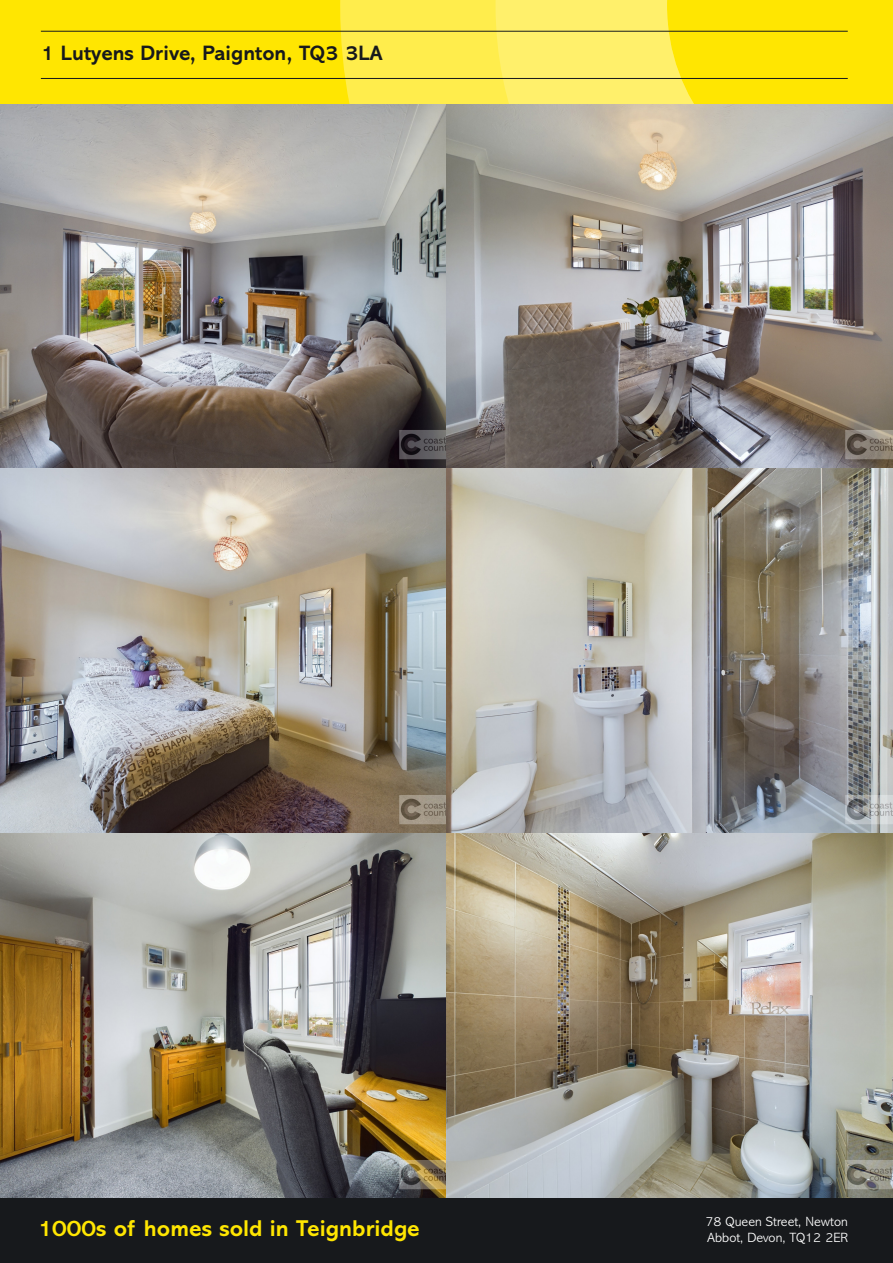
<style>
.page{position:relative;width:893px;height:1263px;background:#fff}
.page>*{position:absolute;margin:0;border:0;box-sizing:border-box;transform-origin:0 0}
.t1{font:700 23.1px "Abadi MT Std";color:#ffe601}
.t2{font:700 21px "Abadi MT Std";color:#17191c}
.t3{font:300 13.5px/16.5px "Abadi MT Std";color:#fff}
</style>
<div class="page">
<img style="left:0;top:103px;width:446px;height:365px">
<img style="left:446px;top:103px;width:447px;height:365px">
<img style="left:0;top:468px;width:446px;height:365px">
<img style="left:0;top:833px;width:446px;height:365px">
<svg style="left:446px;top:468px;width:447px;height:365px;background:#aaa8a3"></svg>
<img style="left:446px;top:833px;width:447px;height:365px">
<div style="left:0;top:0;width:893px;height:103px;background:#ffe601"></div>
<div style="left:340px;top:0;width:481px;height:103px;background:#ffed4c"></div>
<svg style="left:496px;top:0;width:325px;height:103px;background:#feea3a"></svg>
<div style="left:0;top:1198px;width:893px;height:65px;background:#17191c"></div>
<hr style="left:41px;top:31px;width:807px;height:1px;background:#17191c">
<hr style="left:41px;top:78px;width:807px;height:1px;background:#17191c">
<p class="t2" style="left:41px;top:41px;width:343px">1 Lutyens Drive, Paignton, TQ3 3LA</p>
<p class="t1" style="left:38px;top:1215px;width:383px">1000s of homes sold in Teignbridge</p>
<p class="t3" style="left:706px;top:1213px;width:144px">78 Queen Street, Newton<br>Abbot, Devon, TQ12 2ER</p>
</div>
